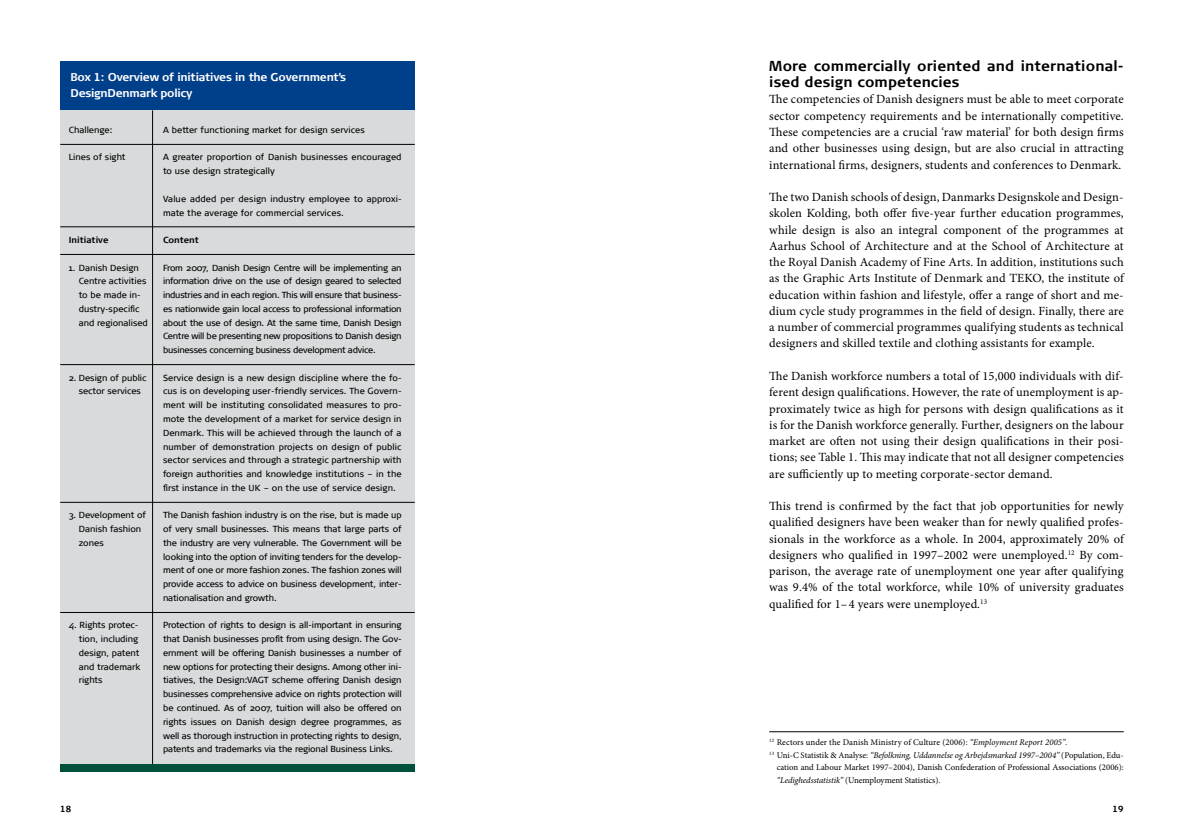
<style>
.page{position:relative;width:1184px;height:837px;background:#fff}
.page>*{position:absolute;margin:0;border:0;box-sizing:border-box;transform-origin:0 0}
.t1{font:700 14.38px/16.2px "Signa Column";letter-spacing:.01em;color:#000}
.t2{font:12.5px/16.2px "Minion Pro";letter-spacing:.01em;color:#000;text-align:justify}
.t3{font:700 11.25px/16.2px "Signa Column";letter-spacing:-.02em;color:#fff}
.t4{font:8.75px/13.8px "Signa Normal";color:#000}
.t5{font:8.75px "Minion Pro";color:#000}
.t6{font:italic 8.75px "Minion Pro";letter-spacing:-.005em;color:#000}
.t7{font:700 8.75px "Signa Normal";color:#000}
.t8{font:700 8.75px "Signa Column";color:#000}
.s1{font-style:italic}
.s2{font-style:normal}
</style>
<div class="page">
<hr style="left:769px;top:731px;width:354px;height:1px;background:#000">
<div style="left:60px;top:98px;width:355px;height:666px;background:#d9dadb"></div>
<div style="left:60px;top:62px;width:355px;height:48px;background:#003f8a"></div>
<hr style="left:60px;top:144px;width:355px;height:1px;background:#000">
<hr style="left:60px;top:226px;width:355px;height:1px;background:#000">
<hr style="left:60px;top:254px;width:355px;height:1px;background:#000">
<hr style="left:60px;top:364px;width:355px;height:1px;background:#000">
<hr style="left:60px;top:502px;width:355px;height:1px;background:#000">
<hr style="left:152px;top:110px;width:1px;height:654px;background:#000">
<div style="left:60px;top:763px;width:355px;height:8px;background:#00513b"></div>
<hr style="left:60px;top:612px;width:355px;height:1px;background:#000">
<p class="t3" style="left:70px;top:69px;width:277px">Box 1: Overview of initiatives in the Government’s<br>DesignDenmark policy</p>
<p class="t4" style="left:163px;top:123px;width:203px">A better functioning market for design services</p>
<p class="t4" style="left:163px;top:150px;width:240px">A greater proportion of Danish businesses encouraged to use design strategically</p>
<p class="t4" style="left:163px;top:192px;width:240px">Value added per design industry employee to approxi&shy;mate the average for commercial services.</p>
<p class="t7" style="left:163px;top:235px;width:37px">Content</p>
<p class="t4" style="left:163px;top:260px;width:240px;text-align:justify">From 2007, Danish Design Centre will be implementing an information drive on the use of design geared to selected industries and in each region. This will ensure that business&shy;es nationwide gain local access to professional information about the use of design. At the same time, Danish Design Centre will be presenting new propositions to Danish design businesses concerning business development advice.</p>
<p class="t4" style="left:163px;top:370px;width:240px;text-align:justify">Service design is a new design discipline where the fo&shy;cus is on developing user-friendly services. The Govern&shy;ment will be instituting consolidated measures to pro&shy;mote the development of a market for service design in Denmark. This will be achieved through the launch of a number of demonstration projects on design of public sector services and through a strategic partnership with foreign authorities and knowledge institutions – in the first instance in the UK – on the use of service design.</p>
<p class="t4" style="left:163px;top:508px;width:240px;text-align:justify">The Danish fashion industry is on the rise, but is made up of very small businesses. This means that large parts of the industry are very vulnerable. The Government will be looking into the option of inviting tenders for the develop&shy;ment of one or more fashion zones. The fashion zones will provide access to advice on business development, inter&shy;nationalisation and growth.</p>
<p class="t4" style="left:163px;top:618px;width:240px;text-align:justify">Protection of rights to design is all-important in ensuring that Danish businesses profit from using design. The Gov&shy;ernment will be offering Danish businesses a number of new options for protecting their designs. Among other ini&shy;tiatives, the Design:VAGT scheme offering Danish design businesses comprehensive advice on rights protection will be continued. As of 2007, tuition will also be offered on rights issues on Danish design degree programmes, as well as thorough instruction in protecting rights to design, patents and trademarks via the regional Business Links.</p>
<p class="t4" style="left:69px;top:123px;width:45px">Challenge:</p>
<p class="t4" style="left:69px;top:150px;width:58px">Lines of sight</p>
<p class="t7" style="left:69px;top:235px;width:41px">Initiative</p>
<p class="t4" style="left:79px;top:260px;width:71px;text-indent:-10px">1. Danish Design<br>Centre activities to be made in&shy;dustry-specific and regionalised</p>
<p class="t4" style="left:69px;top:370px;width:79px;text-align:center">2. Design of public sector services</p>
<p class="t4" style="left:79px;top:508px;width:69px;text-indent:-10px">3. Development of<br>Danish fashion zones</p>
<p class="t4" style="left:79px;top:618px;width:63px;text-indent:-10px">4. Rights protec&shy;tion, including design, patent and trademark rights</p>
<h1 class="t1" style="left:769px;top:58px;width:356px">More commercially oriented and international&shy;ised design competencies</h1>
<p class="t2" style="left:769px;top:91px;width:356px">The competencies of Danish designers must be able to meet corporate sector competency requirements and be internationally competitive.<br>These competencies are a crucial ‘raw material’ for both design firms and other businesses using design, but are also crucial in attracting international firms, designers, students and conferences to Denmark.</p>
<p class="t2" style="left:769px;top:189px;width:356px">The two Danish schools of design, Danmarks Designskole and Design&shy;skolen Kolding, both offer five-year further education programmes, while design is also an integral component of the programmes at Aarhus School of Architecture and at the School of Architecture at the Royal Danish Academy of Fine Arts. In addition, institutions such as the Graphic Arts Institute of Denmark and TEKO, the institute of education within fashion and lifestyle, offer a range of short and me&shy;dium cycle study programmes in the field of design. Finally, there are a number of commercial programmes qualifying students as technical designers and skilled textile and clothing assistants for example.</p>
<p class="t2" style="left:769px;top:368px;width:356px">The Danish workforce numbers a total of 15,000 individuals with dif&shy;ferent design qualifications. However, the rate of unemployment is ap&shy;proximately twice as high for persons with design qualifications as it is for the Danish workforce generally. Further, designers on the labour market are often not using their design qualifications in their posi&shy;tions; see Table 1. This may indicate that not all designer competencies are sufficiently up to meeting corporate-sector demand.</p>
<p class="t2" style="left:769px;top:498px;width:356px">This trend is confirmed by the fact that job opportunities for newly qualified designers have been weaker than for newly qualified profes&shy;sionals in the workforce as a whole. In 2004, approximately 20% of designers who qualified in 1997–2002 were unemployed.<sup>12</sup> By com&shy;parison, the average rate of unemployment one year after qualifying was 9.4% of the total workforce, while 10% of university graduates qualified for 1–4 years were unemployed.<sup>13</sup></p>
<p class="t5" style="left:769px;top:736px;width:300px"><sup>12</sup> Rectors under the Danish Ministry of Culture (2006): <span class="s1">“Employment Report 2005”.</span></p>
<p class="t6" style="left:769px;top:748px;width:356px"><sup>13</sup> <span class="s2">Uni-C Statistik &amp; Analyse:</span> “Befolkning, Uddannelse og Arbejdsmarked 1997–2004” <span class="s2">(Population, Edu-</span></p>
<p class="t5" style="left:776px;top:761px;width:348px">cation and Labour Market 1997–2004), Danish Confederation of Professional Associations (2006):</p>
<p class="t5" style="left:776px;top:774px;width:165px"><span class="s1">“Ledighedsstatistik”</span> (Unemployment Statistics).</p>
<p class="t8" style="left:60px;top:803px;width:12px">18</p>
<p class="t8" style="left:1112px;top:803px;width:12px">19</p>
</div>
